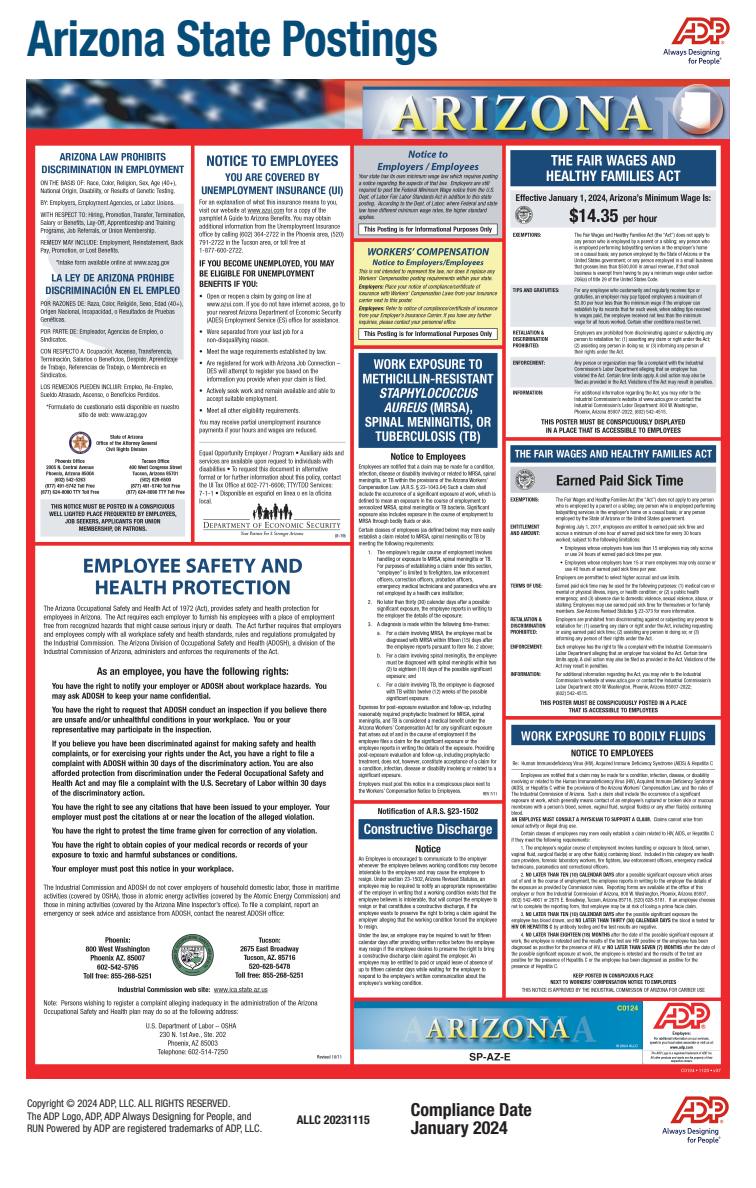
<style>
.page{position:relative;width:756px;height:1188px;background:#fff}
.page>*{position:absolute;margin:0;border:0;box-sizing:border-box;transform-origin:0 0}
.t1{font:700 condensed 49.5px "Helvetica Neue";letter-spacing:-.01em;color:#064c79;scale:.95 1}
.t2{font:700 condensed 18px/18px "Helvetica Neue";color:#231f20}
.t3{font:700 condensed 12px "Helvetica Neue";color:#231f20}
.t4{font:condensed 10.5px/12.6px "Helvetica Neue";color:#231f20}
</style>
<div class="page">
<img style="left:27px;top:79px;width:703px;height:999px">
<img style="left:662px;top:1096px;width:67px;height:48px">
<img style="left:663px;top:17px;width:67px;height:48px">
<img style="left:644px;top:1002px;width:76px;height:61px">
<h1 class="t1" style="left:27px;top:8px;width:434px">Arizona State Postings</h1>
<p class="t4" style="left:27px;top:1097px;width:237px">Copyright © 2024 ADP, LLC. ALL RIGHTS RESERVED.<br>The ADP Logo, ADP, ADP Always Designing for People, and<br>RUN Powered by ADP are registered trademarks of ADP, LLC.</p>
<p class="t3" style="left:297px;top:1112px;width:75px">ALLC 20231115</p>
<h2 class="t2" style="left:411px;top:1101px;width:122px">Compliance Date<br>January 2024</h2>
</div>
